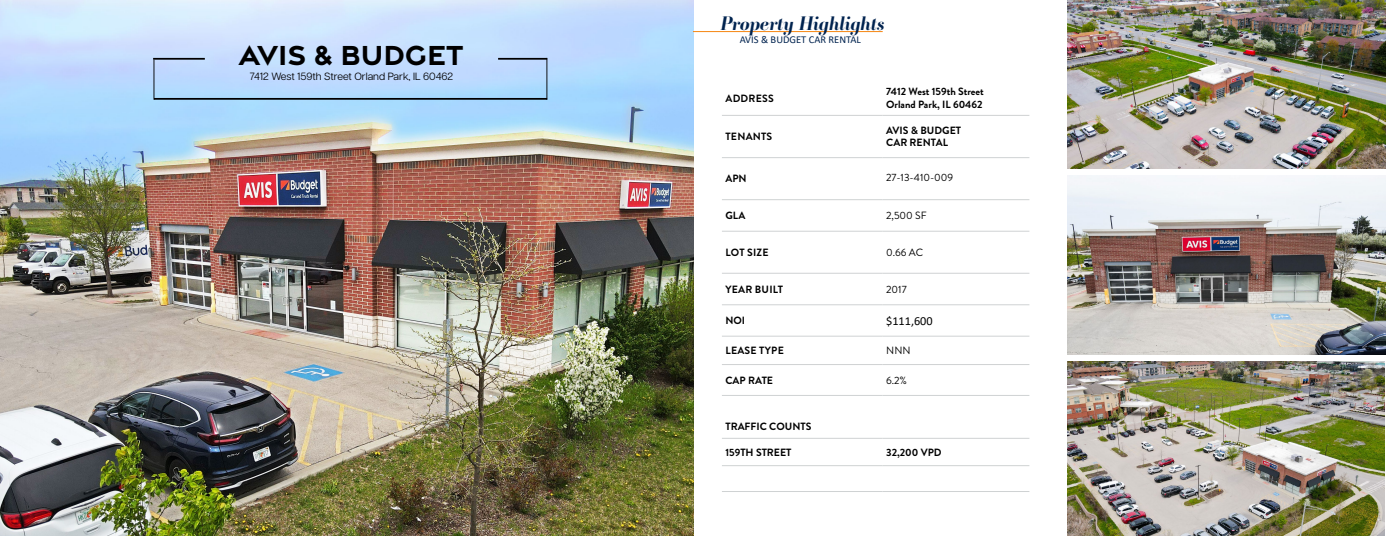
<style>
.page{position:relative;width:1386px;height:536px;background:#fff}
.page>*{position:absolute;margin:0;border:0;box-sizing:border-box;transform-origin:0 0}
.t1{font:700 29.75px "Gravesend Sans";color:#000}
.t2{font:italic 700 19.25px "Ambroise Std";letter-spacing:-.005em;color:#00234f}
.t3{font:12.25px "Calibri";color:#000}
.t4{font:700 10.5px/12.6px "Brandon Grotesque";color:#000}
.t5{font:10.5px "Articulat CF";color:#000}
.t6{font:10.5px "Brandon Grotesque";color:#000}
.t7{font:700 10.5px "Brandon Grotesque";letter-spacing:.02em;color:#000}
.t8{font:10.5px "Calibri";color:#00234f}
</style>
<div class="page">
<img style="left:0;top:1px;width:693px;height:535px">
<hr style="left:153px;top:58px;width:52px;height:2px;background:#000">
<hr style="left:498px;top:58px;width:49px;height:2px;background:#000">
<hr style="left:154px;top:98px;width:393px;height:2px;background:#000">
<hr style="left:153px;top:60px;width:2px;height:40px;background:#000">
<hr style="left:546px;top:58px;width:2px;height:42px;background:#000">
<hr style="left:722px;top:115px;width:161px;height:1px;background:#cfd2d3">
<hr style="left:883px;top:115px;width:146px;height:1px;background:#cfd2d3">
<hr style="left:722px;top:157px;width:161px;height:1px;background:#cfd2d3">
<hr style="left:883px;top:157px;width:146px;height:1px;background:#cfd2d3">
<hr style="left:722px;top:199px;width:161px;height:1px;background:#cfd2d3">
<hr style="left:883px;top:199px;width:146px;height:1px;background:#cfd2d3">
<hr style="left:722px;top:231px;width:161px;height:1px;background:#cfd2d3">
<hr style="left:883px;top:231px;width:146px;height:1px;background:#cfd2d3">
<hr style="left:722px;top:273px;width:161px;height:1px;background:#cfd2d3">
<hr style="left:883px;top:273px;width:146px;height:1px;background:#cfd2d3">
<hr style="left:722px;top:304px;width:161px;height:1px;background:#cfd2d3">
<hr style="left:883px;top:304px;width:146px;height:1px;background:#cfd2d3">
<hr style="left:722px;top:336px;width:161px;height:1px;background:#cfd2d3">
<hr style="left:883px;top:336px;width:146px;height:1px;background:#cfd2d3">
<hr style="left:722px;top:364px;width:161px;height:1px;background:#cfd2d3">
<hr style="left:883px;top:364px;width:146px;height:1px;background:#cfd2d3">
<hr style="left:722px;top:395px;width:161px;height:1px;background:#cfd2d3">
<hr style="left:883px;top:395px;width:146px;height:1px;background:#cfd2d3">
<hr style="left:722px;top:438px;width:161px;height:1px;background:#cfd2d3">
<hr style="left:883px;top:438px;width:146px;height:1px;background:#cfd2d3">
<hr style="left:722px;top:465px;width:161px;height:1px;background:#cfd2d3">
<hr style="left:883px;top:465px;width:146px;height:1px;background:#cfd2d3">
<hr style="left:722px;top:491px;width:161px;height:1px;background:#cfd2d3">
<hr style="left:883px;top:491px;width:146px;height:1px;background:#cfd2d3">
<hr style="left:693px;top:31px;width:190px;height:1px;background:#f68611">
<img style="left:1067px;top:176px;width:319px;height:178px">
<img style="left:1067px;top:361px;width:317px;height:175px">
<img style="left:1067px;top:0;width:319px;height:169px">
<h1 class="t1" style="left:239px;top:35px;width:226px">AVIS &amp; BUDGET</h1>
<p class="t5" style="left:250px;top:69px;width:205px">7412 West 159th Street Orland Park, IL 60462</p>
<h2 class="t2" style="left:721px;top:11px;width:166px">Property Highlights</h2>
<p class="t8" style="left:740px;top:32px;width:123px">AVIS &amp; BUDGET CAR RENTAL</p>
<p class="t7" style="left:725px;top:91px;width:50px">ADDRESS</p>
<p class="t4" style="left:886px;top:85px;width:99px">7412 West 159th Street<br>Orland Park, IL 60462</p>
<p class="t7" style="left:725px;top:129px;width:48px">TENANTS</p>
<p class="t4" style="left:886px;top:124px;width:76px">AVIS &amp; BUDGET<br>CAR RENTAL</p>
<p class="t4" style="left:725px;top:172px;width:23px">APN</p>
<p class="t6" style="left:886px;top:170px;width:69px">27-13-410-009</p>
<p class="t4" style="left:725px;top:209px;width:22px">GLA</p>
<p class="t6" style="left:886px;top:208px;width:42px">2,500 SF</p>
<p class="t4" style="left:725px;top:246px;width:45px">LOT SIZE</p>
<p class="t6" style="left:886px;top:245px;width:38px">0.66 AC</p>
<p class="t7" style="left:725px;top:281px;width:59px">YEAR BUILT</p>
<p class="t6" style="left:886px;top:282px;width:22px">2017</p>
<p class="t4" style="left:725px;top:314px;width:21px">NOI</p>
<p class="t3" style="left:886px;top:312px;width:48px">$111,600</p>
<p class="t7" style="left:725px;top:343px;width:60px">LEASE TYPE</p>
<p class="t6" style="left:886px;top:343px;width:26px">NNN</p>
<p class="t4" style="left:725px;top:374px;width:49px">CAP RATE</p>
<p class="t6" style="left:886px;top:372px;width:22px">6.2%</p>
<p class="t4" style="left:725px;top:419px;width:88px">TRAFFIC COUNTS</p>
<p class="t4" style="left:725px;top:445px;width:68px">159TH STREET</p>
<p class="t4" style="left:886px;top:445px;width:57px">32,200 VPD</p>
</div>
